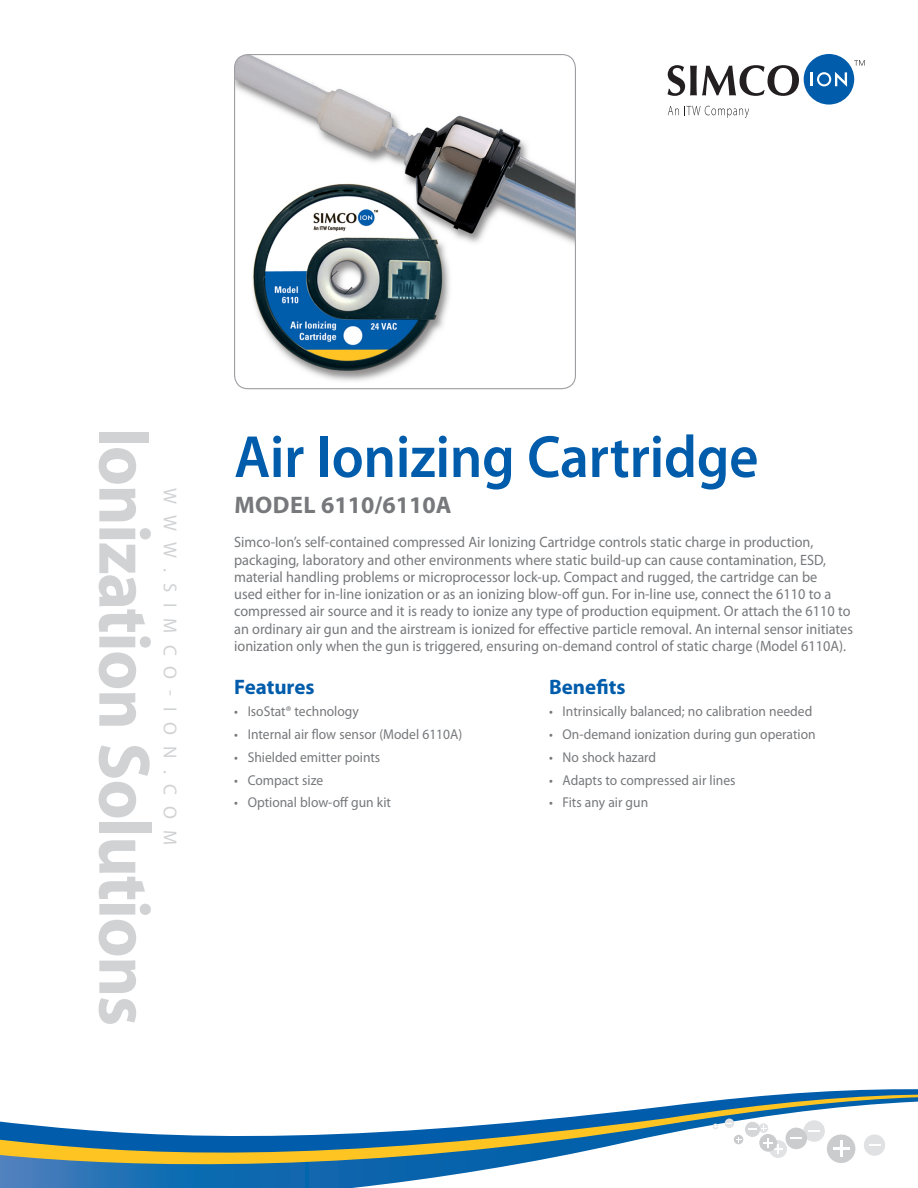
<style>
.page{position:relative;width:918px;height:1188px;background:#fff}
.page>*{position:absolute;margin:0;border:0;box-sizing:border-box;transform-origin:0 0}
.Cover__Headline_vert{font:700 73.5px "Myriad Pro";letter-spacing:-.02em;color:#d1d2d4;scale:.95 1}
.Cover__Main_head{font:600 60px "Myriad Pro";letter-spacing:-.005em;color:#015dab;scale:.95 1}
.Cover__Subhead{font:700 24px "Myriad Pro";color:#76787b}
.Cover__F_B_Head{font:700 21px "Myriad Pro";color:#015dab}
.Cover__Website_addre{font:18.75px "Myriad Pro";letter-spacing:.59em;color:#d1d2d4}
.Cover__Body_Copy{font:15px/17.2px "Myriad Pro";color:#76787b;scale:.95 1}
.Cover__F_B_bullets{font:14.25px "Myriad Pro";color:#76787b;scale:.95 1}
</style>
<div class="page">
<svg style="left:854px;top:60px;width:11px;height:6px"></svg>
<div style="left:804px;top:54px;width:50px;height:51px;background:#015dab;border-radius:50%"></div>
<svg style="left:811px;top:72px;width:36px;height:15px"></svg>
<svg style="left:668px;top:65px;width:131px;height:31px"></svg>
<svg style="left:668px;top:106px;width:81px;height:12px"></svg>
<svg style="left:787px;top:1089px;width:131px;height:5px"></svg>
<svg style="left:751px;top:1094px;width:167px;height:3px"></svg>
<svg style="left:0;top:1097px;width:918px;height:91px"></svg>
<div style="left:759px;top:1123px;width:9px;height:10px;background:#e1e2e4;border-radius:50%"></div>
<div style="left:803px;top:1120px;width:22px;height:22px;background:#e0e1e3;border-radius:50%"></div>
<svg style="left:808px;top:1130px;width:12px;height:1px"></svg>
<div style="left:769px;top:1140px;width:18px;height:18px;background:#e1e2e4;border-radius:50%"></div>
<div style="left:725px;top:1119px;width:9px;height:9px;background:#e1e2e4;border-radius:50%"></div>
<div style="left:745px;top:1122px;width:15px;height:15px;background:#d5d6d8;border-radius:50%"></div>
<div style="left:759px;top:1134px;width:18px;height:18px;background:#cbccce;border-radius:50%"></div>
<div style="left:786px;top:1128px;width:21px;height:21px;background:#cbccce;border-radius:50%"></div>
<div style="left:827px;top:1134px;width:28px;height:29px;background:#cbccce;border-radius:50%"></div>
<div style="left:864px;top:1134px;width:21px;height:22px;background:#e0e1e3;border-radius:50%"></div>
<svg style="left:748px;top:1126px;width:18px;height:5px"></svg>
<svg style="left:790px;top:1137px;width:12px;height:2px"></svg>
<svg style="left:869px;top:1144px;width:12px;height:2px"></svg>
<svg style="left:763px;top:1138px;width:20px;height:16px"></svg>
<svg style="left:833px;top:1141px;width:16px;height:16px"></svg>
<svg style="left:734px;top:1135px;width:9px;height:9px"></svg>
<svg style="left:713px;top:1124px;width:5px;height:5px"></svg>
<img style="left:235px;top:55px;width:340px;height:333px">
<div style="left:234px;top:54px;width:342px;height:335px;border:1px solid #9d9fa2;border-radius:14px"></div>
<p class="Cover__Headline_vert" style="left:172px;top:428px;width:632px;rotate:90deg">Ionization Solutions</p>
<p class="Cover__Website_addre" style="left:182px;top:488px;width:359px;rotate:90deg">WWW.SIMCO-ION.COM</p>
<p class="Cover__Main_head" style="left:234px;top:419px;width:553px">Air Ionizing Cartridge</p>
<p class="Cover__Subhead" style="left:234px;top:490px;width:219px">MODEL 6110/6110A</p>
<p class="Cover__Body_Copy" style="left:234px;top:533px;width:653px">Simco-Ion’s self-contained compressed Air Ionizing Cartridge controls static charge in production, packaging, laboratory and other environments where static build-up can cause contamination, ESD, material handling problems or microprocessor lock-up. Compact and rugged, the cartridge can be<br>used either for in-line ionization or as an ionizing blow-off gun. For in-line use, connect the 6110 to a compressed air source and it is ready to ionize any type of production equipment. Or attach the 6110 to an ordinary air gun and the airstream is ionized for effective particle removal. An internal sensor initiates ionization only when the gun is triggered, ensuring on-demand control of static charge (Model 6110A).</p>
<p class="Cover__F_B_Head" style="left:234px;top:673px;width:82px">Features</p>
<p class="Cover__F_B_Head" style="left:549px;top:673px;width:78px">Benefits</p>
<p class="Cover__F_B_bullets" style="left:234px;top:703px;width:133px">• IsoStat® technology</p>
<p class="Cover__F_B_bullets" style="left:549px;top:703px;width:279px">• Intrinsically balanced; no calibration needed</p>
<p class="Cover__F_B_bullets" style="left:234px;top:726px;width:242px">• Internal air flow sensor (Model 6110A)</p>
<p class="Cover__F_B_bullets" style="left:549px;top:726px;width:282px">• On-demand ionization during gun operation</p>
<p class="Cover__F_B_bullets" style="left:234px;top:748px;width:155px">• Shielded emitter points</p>
<p class="Cover__F_B_bullets" style="left:549px;top:748px;width:114px">• No shock hazard</p>
<p class="Cover__F_B_bullets" style="left:234px;top:771px;width:95px">• Compact size</p>
<p class="Cover__F_B_bullets" style="left:549px;top:771px;width:198px">• Adapts to compressed air lines</p>
<p class="Cover__F_B_bullets" style="left:234px;top:794px;width:167px">• Optional blow-off gun kit</p>
<p class="Cover__F_B_bullets" style="left:549px;top:794px;width:106px">• Fits any air gun</p>
</div>
